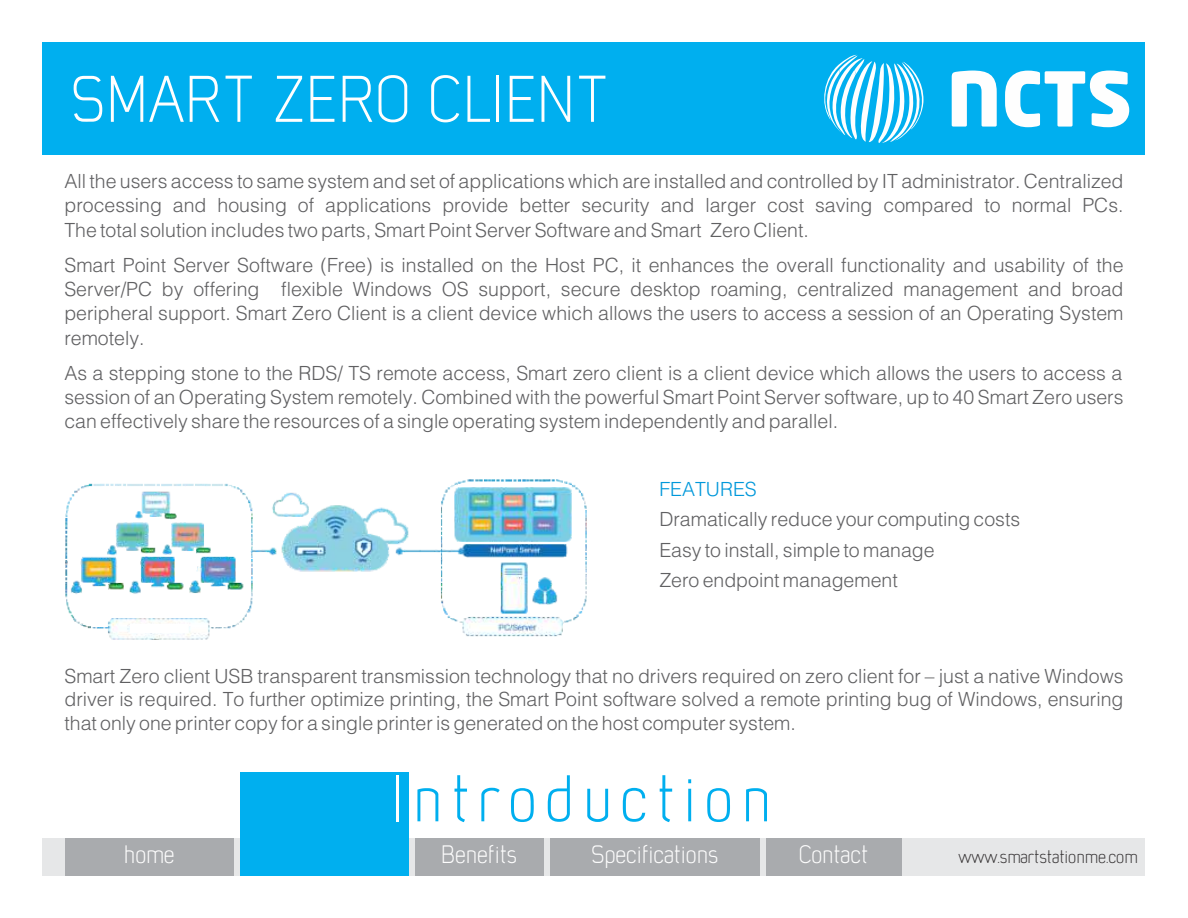
<style>
.page{position:relative;width:1188px;height:918px;background:#fff}
.page>*{position:absolute;margin:0;border:0;box-sizing:border-box;transform-origin:0 0}
.t1{font:300 70.5px "Mister Giacco";color:#fefefe}
.t2{font:300 70.5px "Mister Giacco";letter-spacing:.125em;color:#00afef}
.t3{font:300 27px "Mister Giacco";color:#fefefe}
.t4{font:300 19.5px/24.5px "Helv";color:#606062;text-align:justify}
.t5{font:300 19.5px "Mister Giacco";color:#373435}
.t6{font:300 19.5px "Helv";color:#0098da}
.s1{color:#fefefe}
</style>
<div class="page">
<div style="left:43px;top:838px;width:1102px;height:37px;background:#e6e7e8"></div>
<div style="left:43px;top:43px;width:1102px;height:112px;background:#00afef"></div>
<div style="left:550px;top:838px;width:210px;height:37px;background:#a9abae"></div>
<div style="left:415px;top:838px;width:129px;height:37px;background:#a9abae"></div>
<div style="left:240px;top:772px;width:169px;height:103px;background:#00afef"></div>
<div style="left:65px;top:838px;width:169px;height:37px;background:#a9abae"></div>
<svg style="left:952px;top:71px;width:177px;height:56px"></svg>
<svg style="left:824px;top:55px;width:100px;height:88px"></svg>
<div style="left:766px;top:838px;width:135px;height:37px;background:#a9abae"></div>
<img style="left:65px;top:479px;width:522px;height:161px">
<h1 class="t1" style="left:70px;top:60px;width:540px">SMART ZERO CLIENT</h1>
<p class="t4" style="left:64px;top:170px;width:1061px">All the users access to same system and set of applications which are installed and controlled by IT administrator. Centralized processing and housing of applications provide better security and larger cost saving compared to normal PCs.<br>The total solution includes two parts, Smart Point Server Software and Smart Zero Client.</p>
<p class="t4" style="left:64px;top:254px;width:1061px">Smart Point Server Software (Free) is installed on the Host PC, it enhances the overall functionality and usability of the Server/PC by offering flexible Windows OS support, secure desktop roaming, centralized management and broad peripheral support. Smart Zero Client is a client device which allows the users to access a session of an Operating System remotely.</p>
<p class="t4" style="left:64px;top:362px;width:1061px">As a stepping stone to the RDS/ TS remote access, Smart zero client is a client device which allows the users to access a session of an Operating System remotely. Combined with the powerful Smart Point Server software, up to 40 Smart Zero users can effectively share the resources of a single operating system independently and parallel.</p>
<p class="t6" style="left:659px;top:481px;width:99px">FEATURES</p>
<p class="t4" style="left:659px;top:506px;width:362px;line-height:30.2px;text-align:left">Dramatically reduce your computing costs<br>Easy to install, simple to manage<br>Zero endpoint management</p>
<p class="t4" style="left:64px;top:666px;width:1061px;line-height:23.2px">Smart Zero client USB transparent transmission technology that no drivers required on zero client for – just a native Windows driver is required. To further optimize printing, the Smart Point software solved a remote printing bug of Windows, ensuring that only one printer copy for a single printer is generated on the host computer system.</p>
<h1 class="t2" style="left:390px;top:759px;width:382px"><span class="s1">I</span>ntroduction</h1>
<h2 class="t3" style="left:124px;top:839px;width:52px">home</h2>
<h2 class="t3" style="left:441px;top:839px;width:77px">Benefits</h2>
<h2 class="t3" style="left:591px;top:839px;width:129px">Specifications</h2>
<h2 class="t3" style="left:799px;top:839px;width:71px">Contact</h2>
<p class="t5" style="left:959px;top:846px;width:181px">www.smartstationme.com</p>
</div>
